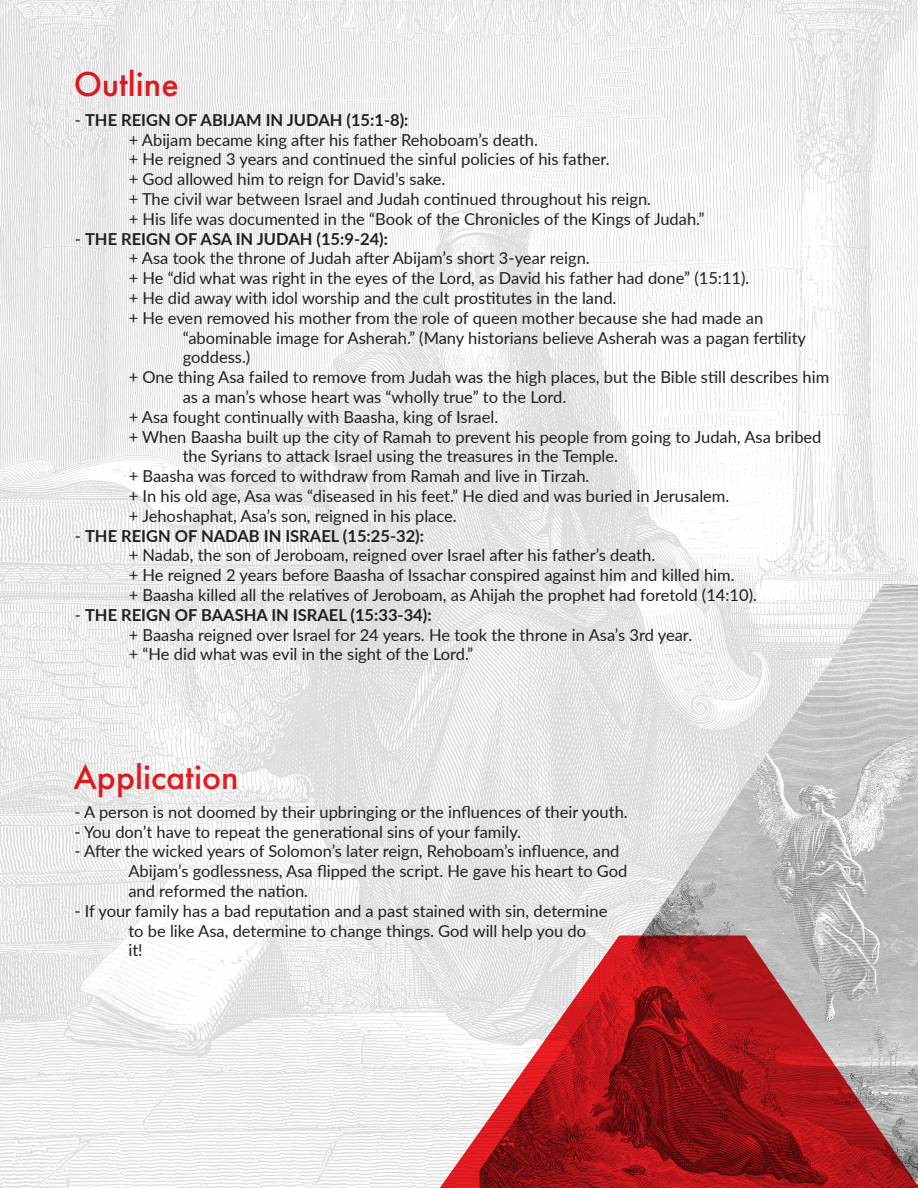
<style>
.page{position:relative;width:918px;height:1188px;background:#fff}
.page>*{position:absolute;margin:0;border:0;box-sizing:border-box;transform-origin:0 0}
.t1{font:500 36px "Futura PT";color:#ee1d23}
.t2{font:16.5px/19.8px "Lato";color:#231f20}
.t3{font:700 16.5px "Lato";color:#231f20}
.s1{font-weight:700}
.s2{font-weight:400}
</style>
<div class="page">
<img style="left:0;top:0;width:918px;height:1188px">
<img style="left:480px;top:584px;width:438px;height:351px">
<svg style="left:363px;top:935px;width:555px;height:253px"></svg>
<h1 class="t1" style="left:73px;top:62px;width:107px">Outline</h1>
<p class="t2" style="left:129px;top:109px;width:577px;text-indent:-54px">- <span class="s1">THE REIGN OF ABIJAM IN JUDAH (15:1-8):<br></span>+ Abijam became king after his father Rehoboam’s death.<br>+ He reigned 3 years and continued the sinful policies of his father.<br>+ God allowed him to reign for David’s sake.<br>+ The civil war between Israel and Judah continued throughout his reign.<br>+ His life was documented in the “Book of the Chronicles of the Kings of Judah.”</p>
<p class="t3" style="left:75px;top:226px;width:315px"><span class="s2">-</span> THE REIGN OF ASA IN JUDAH (15:9-24):</p>
<p class="t2" style="left:129px;top:248px;width:463px">+ Asa took the throne of Judah after Abijam’s short 3-year reign.</p>
<p class="t2" style="left:129px;top:268px;width:622px">+ He “did what was right in the eyes of the Lord, as David his father had done” (15:11).</p>
<p class="t2" style="left:129px;top:287px;width:489px">+ He did away with idol worship and the cult prostitutes in the land.</p>
<p class="t2" style="left:129px;top:307px;width:636px">+ He even removed his mother from the role of queen mother because she had made an</p>
<p class="t2" style="left:183px;top:327px;width:625px">“abominable image for Asherah.” (Many historians believe Asherah was a pagan fertility</p>
<p class="t2" style="left:183px;top:347px;width:69px">goddess.)</p>
<p class="t2" style="left:129px;top:367px;width:702px">+ One thing Asa failed to remove from Judah was the high places, but the Bible still describes him</p>
<p class="t2" style="left:183px;top:386px;width:385px">as a man’s whose heart was “wholly true” to the Lord.</p>
<p class="t2" style="left:129px;top:406px;width:371px">+ Asa fought continually with Baasha, king of Israel.</p>
<p class="t2" style="left:129px;top:426px;width:694px">+ When Baasha built up the city of Ramah to prevent his people from going to Judah, Asa bribed</p>
<p class="t2" style="left:183px;top:446px;width:437px">the Syrians to attack Israel using the treasures in the Temple.</p>
<p class="t2" style="left:129px;top:466px;width:462px">+ Baasha was forced to withdraw from Ramah and live in Tirzah.</p>
<p class="t2" style="left:129px;top:485px;width:602px">+ In his old age, Asa was “diseased in his feet.” He died and was buried in Jerusalem.</p>
<p class="t2" style="left:129px;top:505px;width:330px">+ Jehoshaphat, Asa’s son, reigned in his place.</p>
<p class="t2" style="left:129px;top:525px;width:630px;text-indent:-54px">- <span class="s1">THE REIGN OF NADAB IN ISRAEL (15:25-32):<br></span>+ Nadab, the son of Jeroboam, reigned over Israel after his father’s death.<br>+ He reigned 2 years before Baasha of Issachar conspired against him and killed him.<br>+ Baasha killed all the relatives of Jeroboam, as Ahijah the prophet had foretold (14:10).</p>
<p class="t2" style="left:129px;top:604px;width:565px;text-indent:-54px">- <span class="s1">THE REIGN OF BAASHA IN ISRAEL (15:33-34):<br></span>+ Baasha reigned over Israel for 24 years. He took the throne in Asa’s 3rd year. + “He did what was evil in the sight of the Lord.”</p>
<h1 class="t1" style="left:73px;top:756px;width:167px">Application</h1>
<p class="t2" style="left:74px;top:801px;width:555px">- A person is not doomed by their upbringing or the influences of their youth.</p>
<p class="t2" style="left:74px;top:821px;width:448px">- You don’t have to repeat the generational sins of your family.</p>
<p class="t2" style="left:128px;top:841px;width:501px;text-indent:-54px">- After the wicked years of Solomon’s later reign, Rehoboam’s influence, and<br>Abijam’s godlessness, Asa flipped the script. He gave his heart to God and reformed the nation.</p>
<p class="t2" style="left:128px;top:900px;width:480px;text-indent:-54px">- If your family has a bad reputation and a past stained with sin, determine to be like Asa, determine to change things. God will help you do<br>it!</p>
</div>
